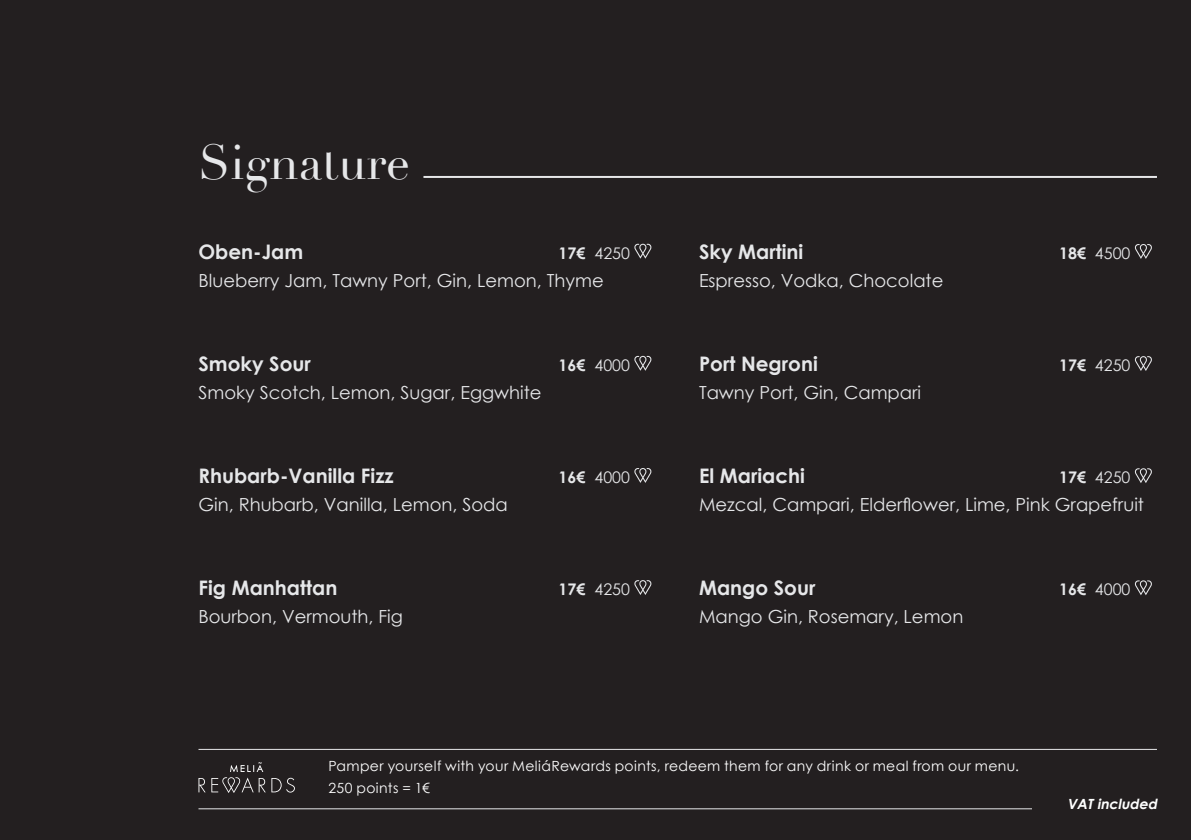
<style>
.page{position:relative;width:1191px;height:840px;background:#fff}
.page>*{position:absolute;margin:0;border:0;box-sizing:border-box;transform-origin:0 0}
.t1{font:48px "Didot";color:#e6e7e9}
.t2{font:700 20px "Century Gothic";color:#e6e7e9}
.t3{font:18px "Century Gothic";color:#e6e7e9}
.t4{font:16px "Century Gothic";color:#e6e7e9}
.t5{font:14px/22px "Century Gothic";letter-spacing:.025em;color:#fff}
.t6{font:italic 700 14px "Century Gothic";color:#fff}
.s1{font-weight:700}
</style>
<div class="page">
<div style="left:0;top:0;width:1191px;height:839px;background:#231f20"></div>
<hr style="left:198px;top:807px;width:959px;height:1px;background:#e6e7e9">
<hr style="left:198px;top:748px;width:959px;height:1px;background:#e6e7e9">
<div style="left:1032px;top:798px;width:125px;height:18px;background:#231f20"></div>
<svg style="left:198px;top:762px;width:97px;height:30px"></svg>
<svg style="left:634px;top:243px;width:17px;height:15px"></svg>
<svg style="left:634px;top:355px;width:17px;height:15px"></svg>
<svg style="left:634px;top:468px;width:17px;height:14px"></svg>
<svg style="left:634px;top:580px;width:17px;height:14px"></svg>
<svg style="left:1134px;top:244px;width:17px;height:15px"></svg>
<svg style="left:1134px;top:356px;width:17px;height:15px"></svg>
<svg style="left:1134px;top:468px;width:17px;height:15px"></svg>
<svg style="left:1134px;top:580px;width:17px;height:15px"></svg>
<hr style="left:423px;top:176px;width:734px;height:2px;background:#e6e7e9">
<p class="t1" style="left:198px;top:133px;width:213px">Signature</p>
<p class="t2" style="left:198px;top:236px;width:106px">Oben-Jam</p>
<p class="t4" style="left:558px;top:241px;width:73px"><span class="s1">17€</span> 4250</p>
<p class="t3" style="left:198px;top:267px;width:407px">Blueberry Jam, Tawny Port, Gin, Lemon, Thyme</p>
<p class="t2" style="left:198px;top:348px;width:114px">Smoky Sour</p>
<p class="t4" style="left:558px;top:353px;width:73px"><span class="s1">16€</span> 4000</p>
<p class="t3" style="left:198px;top:379px;width:344px">Smoky Scotch, Lemon, Sugar, Eggwhite</p>
<p class="t2" style="left:198px;top:460px;width:197px">Rhubarb-Vanilla Fizz</p>
<p class="t4" style="left:558px;top:465px;width:73px"><span class="s1">16€</span> 4000</p>
<p class="t3" style="left:198px;top:491px;width:311px">Gin, Rhubarb, Vanilla, Lemon, Soda</p>
<p class="t2" style="left:198px;top:572px;width:140px">Fig Manhattan</p>
<p class="t4" style="left:558px;top:577px;width:73px"><span class="s1">17€</span> 4250</p>
<p class="t3" style="left:198px;top:603px;width:206px">Bourbon, Vermouth, Fig</p>
<p class="t2" style="left:699px;top:236px;width:106px">Sky Martini</p>
<p class="t4" style="left:1059px;top:242px;width:73px"><span class="s1">18€</span> 4500</p>
<p class="t3" style="left:699px;top:268px;width:246px">Espresso, Vodka, Chocolate</p>
<p class="t2" style="left:699px;top:348px;width:120px">Port Negroni</p>
<p class="t4" style="left:1059px;top:354px;width:73px"><span class="s1">17€</span> 4250</p>
<p class="t3" style="left:699px;top:380px;width:224px">Tawny Port, Gin, Campari</p>
<p class="t2" style="left:699px;top:460px;width:107px">El Mariachi</p>
<p class="t4" style="left:1059px;top:466px;width:73px"><span class="s1">17€</span> 4250</p>
<p class="t3" style="left:699px;top:492px;width:446px">Mezcal, Campari, Elderflower, Lime, Pink Grapefruit</p>
<p class="t2" style="left:699px;top:572px;width:118px">Mango Sour</p>
<p class="t4" style="left:1059px;top:578px;width:73px"><span class="s1">16€</span> 4000</p>
<p class="t3" style="left:699px;top:604px;width:266px">Mango Gin, Rosemary, Lemon</p>
<p class="t5" style="left:328px;top:754px;width:692px">Pamper yourself with your MeliáRewards points, redeem them for any drink or meal from our menu.<br>250 points = 1€</p>
<p class="t6" style="left:1067px;top:793px;width:95px">VATincluded</p>
</div>
